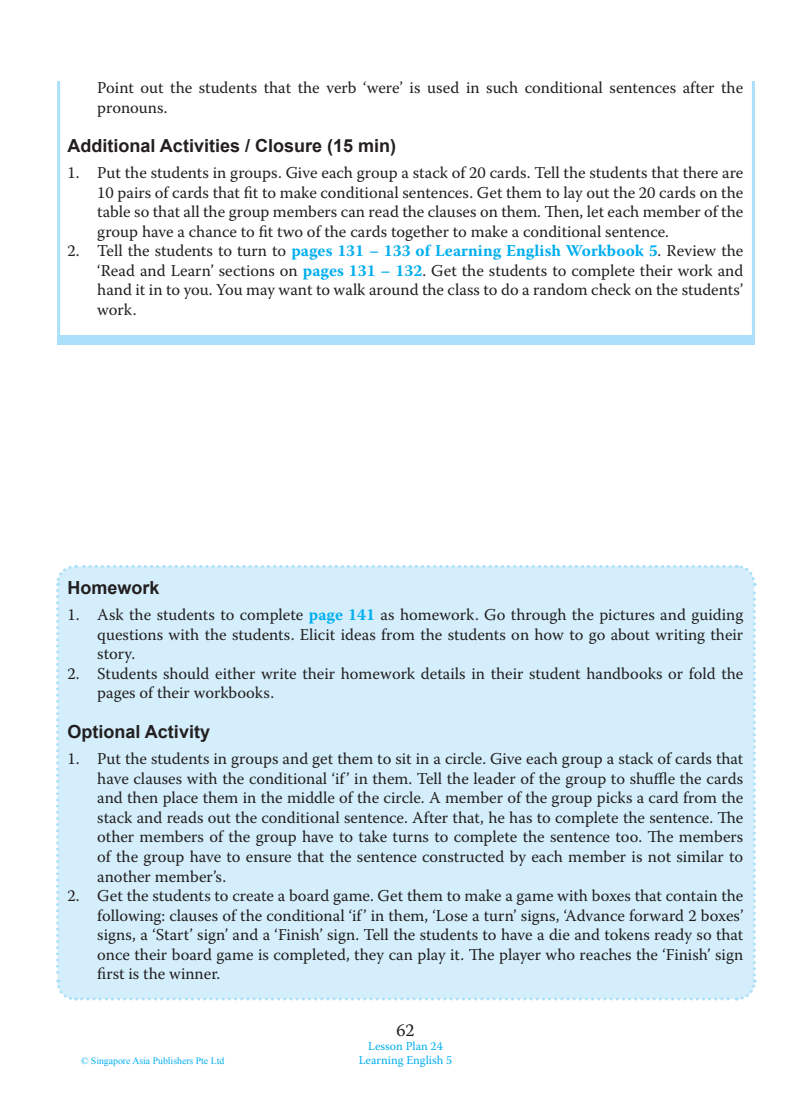
<style>
.page{position:relative;width:811px;height:1108px;background:#fff}
.page>*{position:absolute;margin:0;border:0;box-sizing:border-box;transform-origin:0 0}
.little_title{font:700 18px "Arial";color:#231f20}
.t1{font:18px "Warnock Pro";color:#231f20}
._1{font:16.5px/19.5px "Warnock Pro";color:#231f20;text-align:justify}
.t2{font:12px "Warnock Pro";color:#00aeef}
.t3{font:9.75px "Times New Roman";color:#00aeef}
.s1{font-weight:700;color:#00aeef}
</style>
<div class="page">
<svg style="left:57px;top:81px;width:698px;height:264px"></svg>
<div style="left:57px;top:335px;width:697px;height:10px;background:#aae0f9"></div>
<div style="left:56px;top:565px;width:701px;height:436px;background:#d4effb"></div>
<p class="_1" style="left:97px;top:78px;width:647px">Point out the students that the verb ‘were’ is used in such conditional sentences after the pronouns.</p>
<p class="little_title" style="left:67px;top:133px;width:330px">Additional Activities / Closure (15 min)</p>
<p class="_1" style="left:97px;top:162px;width:647px;text-indent:-30px">1. Put the students in groups. Give each group a stack of 20 cards. Tell the students that there are 10 pairs of cards that fit to make conditional sentences. Get them to lay out the 20 cards on the table so that all the group members can read the clauses on them. Then, let each member of the group have a chance to fit two of the cards together to make a conditional sentence.</p>
<p class="_1" style="left:97px;top:240px;width:647px;text-indent:-30px">2. Tell the students to turn to <span class="s1">pages 131 – 133 of Learning English Workbook 5</span>. Review the ‘Read and Learn’ sections on <span class="s1">pages 131 – 132</span>. Get the students to complete their work and hand it in to you. You may want to walk around the class to do a random check on the students’ work.</p>
<p class="little_title" style="left:67px;top:575px;width:94px">Homework</p>
<p class="_1" style="left:97px;top:604px;width:647px;text-indent:-30px">1. Ask the students to complete <span class="s1">page 141</span> as homework. Go through the pictures and guiding questions with the students. Elicit ideas from the students on how to go about writing their story.</p>
<p class="_1" style="left:97px;top:663px;width:647px;text-indent:-30px">2. Students should either write their homework details in their student handbooks or fold the pages of their workbooks.</p>
<p class="little_title" style="left:67px;top:719px;width:144px">Optional Activity</p>
<p class="_1" style="left:97px;top:748px;width:647px;text-indent:-30px">1. Put the students in groups and get them to sit in a circle. Give each group a stack of cards that have clauses with the conditional ‘if’ in them. Tell the leader of the group to shuffle the cards and then place them in the middle of the circle. A member of the group picks a card from the stack and reads out the conditional sentence. After that, he has to complete the sentence. The other members of the group have to take turns to complete the sentence too. The members of the group have to ensure that the sentence constructed by each member is not similar to another member’s.</p>
<p class="_1" style="left:97px;top:885px;width:647px;text-indent:-30px">2. Get the students to create a board game. Get them to make a game with boxes that contain the following: clauses of the conditional ‘if’ in them, ‘Lose a turn’ signs, ‘Advance forward 2 boxes’ signs, a ‘Start’ sign’ and a ‘Finish’ sign. Tell the students to have a die and tokens ready so that once their board game is completed, they can play it. The player who reaches the ‘Finish’ sign first is the winner.</p>
<p class="t3" style="left:81px;top:1054px;width:145px">© Singapore Asia Publishers Pte Ltd</p>
<p class="t1" style="left:396px;top:1018px;width:20px">62</p>
<p class="t2" style="left:368px;top:1038px;width:76px">Lesson Plan 24</p>
<p class="t2" style="left:358px;top:1052px;width:95px">Learning English 5</p>
</div>
